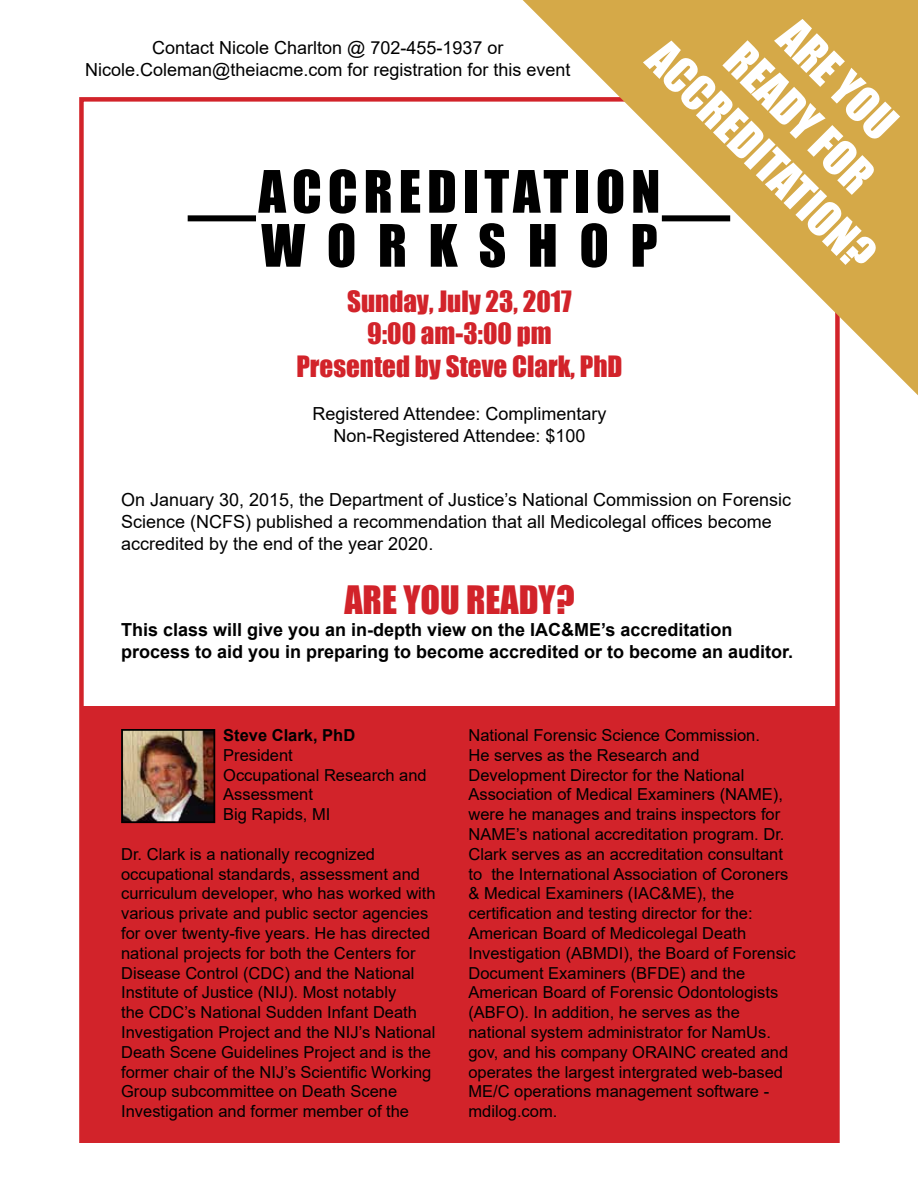
<style>
.page{position:relative;width:918px;height:1188px;background:#fff}
.page>*{position:absolute;margin:0;border:0;box-sizing:border-box;transform-origin:0 0}
.t1{font:54px/54px "Impact";letter-spacing:.11em;color:#000}
.t2{font:45px "Impact";color:#fff}
.t3{font:36px "Impact";color:#d2232a}
.t4{font:27px/32.4px "Impact";color:#d2232a;text-align:center}
.t5{font:18px/21.6px "Arial";color:#000;text-align:center}
.t6{font:700 18px/21.6px "Arial";color:#000}
.t7{font:16.5px/19.8px "Arial";color:#000}
.t8{font:700 16.5px "Arial";color:#000}
</style>
<div class="page">
<div style="left:81px;top:706px;width:756px;height:435px;background:#d2232a"></div>
<img style="left:124px;top:732px;width:88px;height:88px">
<div style="left:121px;top:729px;width:94px;height:94px;border:2px solid #000"></div>
<svg style="left:523px;top:0;width:395px;height:395px;fill:#d5a948"></svg>
<div style="left:188px;top:215px;width:68px;height:6px;background:#000"></div>
<div style="left:662px;top:215px;width:68px;height:6px;background:#000"></div>
<h2 class="t2" style="left:811px;top:4px;width:146px;rotate:45deg">ARE YOU</h2>
<h2 class="t2" style="left:680px;top:25px;width:301px;rotate:45deg">ACCREDITATION?</h2>
<h2 class="t2" style="left:758px;top:27px;width:188px;rotate:45deg">READY FOR</h2>
<p class="t5" style="left:85px;top:37px;width:487px">Contact Nicole Charlton @ 702-455-1937 or<br>Nicole.Coleman@theiacme.com for registration for this event</p>
<h1 class="t1" style="left:259px;top:163px;width:403px">ACCREDITATION<br>WORKSHOP</h1>
<h3 class="t4" style="left:296px;top:284px;width:328px">Sunday, July 23, 2017<br>9:00 am-3:00 pm<br>Presented by Steve Clark, PhD</h3>
<p class="t5" style="left:312px;top:403px;width:296px">Registered Attendee: Complimentary<br>Non-Registered Attendee: $100</p>
<p class="t5" style="left:121px;top:489px;width:671px;text-align:left">On January 30, 2015, the Department of Justice’s National Commission on Forensic<br>Science (NCFS) published a recommendation that all Medicolegal offices become accredited by the end of the year 2020.</p>
<h3 class="t3" style="left:344px;top:572px;width:232px">ARE YOU READY?</h3>
<p class="t6" style="left:121px;top:619px;width:674px">This class will give you an in-depth view on the IAC&amp;ME’s accreditation process to aid you in preparing to become accredited or to become an auditor.</p>
<p class="t8" style="left:223px;top:724px;width:134px">Steve Clark, PhD</p>
<p class="t7" style="left:223px;top:745px;width:205px">President<br>Occupational Research and<br>Assessment<br>Big Rapids, MI</p>
<p class="t7" style="left:121px;top:844px;width:316px">Dr. Clark is a nationally recognized occupational standards, assessment and curriculum developer, who has worked with various private and public sector agencies for over twenty-five years. He has directed national projects for both the Centers for Disease Control (CDC) and the National Institute of Justice (NIJ). Most notably<br>the CDC’s National Sudden Infant Death Investigation Project and the NIJ’s National Death Scene Guidelines Project and is the former chair of the NIJ’s Scientific Working Group subcommittee on Death Scene Investigation and former member of the</p>
<p class="t7" style="left:468px;top:725px;width:329px">National Forensic Science Commission.<br>He serves as the Research and Development Director for the National Association of Medical Examiners (NAME), were he manages and trains inspectors for NAME’s national accreditation program. Dr.<br>Clark serves as an accreditation consultant to the International Association of Coroners &amp; Medical Examiners (IAC&amp;ME), the certification and testing director for the:<br>American Board of Medicolegal Death Investigation (ABMDI), the Board of Forensic Document Examiners (BFDE) and the American Board of Forensic Odontologists (ABFO). In addition, he serves as the national system administrator for NamUs. gov, and his company ORAINC created and operates the largest intergrated web-based ME/C operations management software - mdilog.com.</p>
</div>
